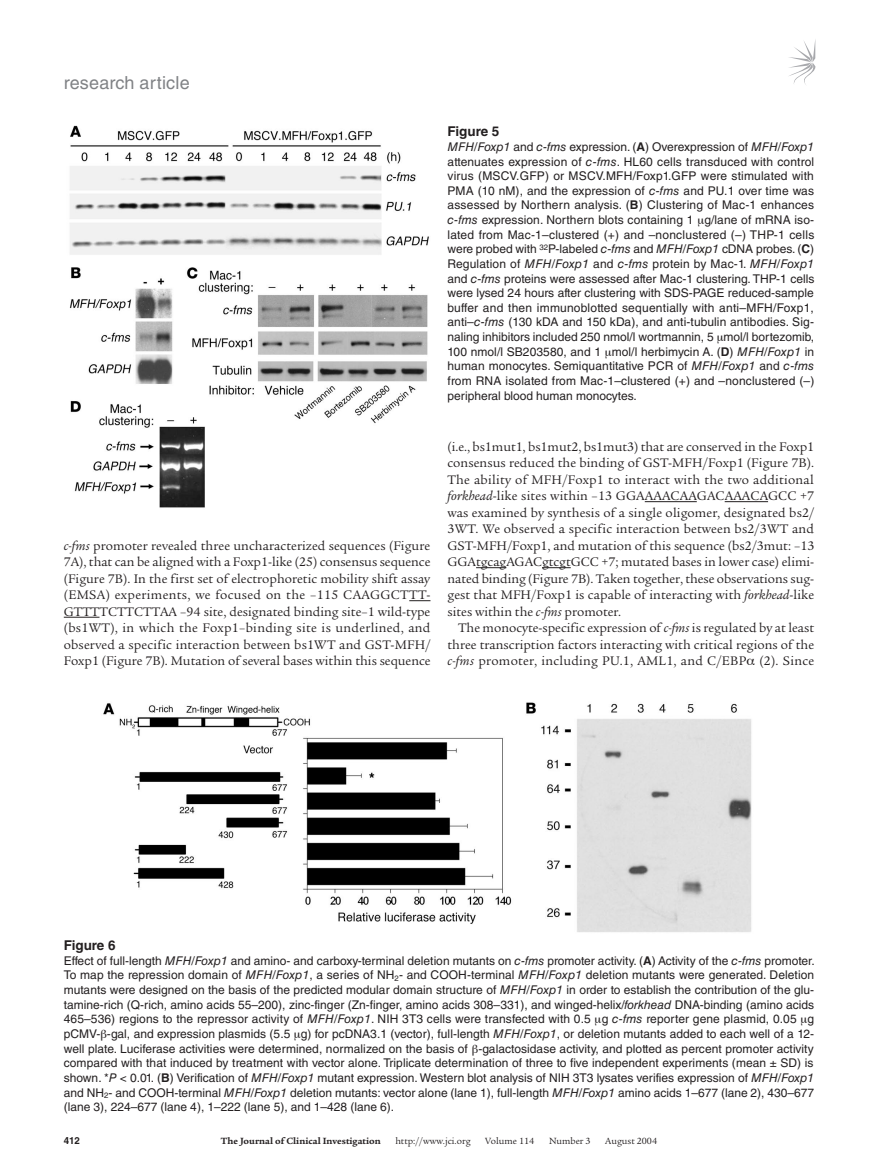
<style>
.page{position:relative;width:878px;height:1174px;background:#fff}
.page>*{position:absolute;margin:0;border:0;box-sizing:border-box;transform-origin:0 0}
.t1{font:18px "Helvetica LT Std";letter-spacing:.01em;color:#808285}
.t2{font:13.5px/16.5px "Legacy Serif Std";color:#231f20;text-align:justify}
.t3{font:700 13.5px "Helvetica LT Std";color:#231f20}
.t4{font:12px/14.7px "Helvetica LT Std";color:#231f20;text-align:justify}
.t5{font:9.75px "Legacy Serif Std";color:#231f20}
.t6{font:700 9.75px "Legacy Serif Std";color:#231f20}
.t7{font:700 9.75px "Helvetica LT Std";color:#231f20}
.s1{font-style:italic}
.s2{font-weight:700}
</style>
<div class="page">
<svg style="left:789px;top:41px;width:26px;height:44px"></svg>
<svg style="left:409px;top:600px;width:21px;height:1px"></svg>
<hr style="left:64px;top:617px;width:35px;height:1px;background:#231f20">
<hr style="left:644px;top:501px;width:52px;height:1px;background:#231f20">
<hr style="left:724px;top:501px;width:44px;height:1px;background:#231f20">
<hr style="left:476px;top:567px;width:30px;height:1px;background:#231f20">
<svg style="left:542px;top:567px;width:28px;height:1px"></svg>
<img style="left:69px;top:125px;width:360px;height:383px">
<img style="left:103px;top:702px;width:649px;height:230px">
<h1 class="t1" style="left:64px;top:72px;width:127px">research article</h1>
<p class="t3" style="left:447px;top:123px;width:53px">Figure 5</p>
<p class="t4" style="left:447px;top:139px;width:368px"><span class="s1">MFH/Foxp1</span> and <span class="s1">c-fms</span> expression. (<span class="s2">A</span>) Overexpression of <span class="s1">MFH/Foxp1 </span>attenuates expression of <span class="s1">c-fms</span>. HL60 cells transduced with control virus (MSCV.GFP) or MSCV.MFH/Foxp1.GFP were stimulated with PMA (10 nM), and the expression of <span class="s1">c-fms</span> and PU.1 over time was assessed by Northern analysis. (<span class="s2">B</span>) Clustering of Mac-1 enhances <span class="s1">c-fms</span> expression. Northern blots containing 1 g/lane of mRNA iso&shy;lated from Mac-1–clustered (+) and –nonclustered (–) THP-1 cells were probed with <sup>32</sup>P-labeled <span class="s1">c-fms</span> and <span class="s1">MFH/Foxp1</span> cDNA probes. (<span class="s2">C</span>)<br>Regulation of <span class="s1">MFH/Foxp1</span> and <span class="s1">c-fms</span> protein by Mac-1. <span class="s1">MFH/Foxp1 </span>and <span class="s1">c-fms</span> proteins were assessed after Mac-1 clustering. THP-1 cells were lysed 24 hours after clustering with SDS-PAGE reduced-sample buffer and then immunoblotted sequentially with anti–MFH/Foxp1, anti–<span class="s1">c-fms</span> (130 kDA and 150 kDa), and anti-tubulin antibodies. Sig&shy;naling inhibitors included 250 nmol/l wortmannin, 5 mol/l bortezomib, 100 nmol/l SB203580, and 1 mol/l herbimycin A. (<span class="s2">D</span>) <span class="s1">MFH/Foxp1</span> in human monocytes. Semiquantitative PCR of <span class="s1">MFH/Foxp1</span> and <span class="s1">c-fms </span>from RNA isolated from Mac-1–clustered (+) and –nonclustered (–) peripheral blood human monocytes.</p>
<p class="t2" style="left:64px;top:537px;width:368px"><span class="s1">c-fms</span> promoter revealed three uncharacterized sequences (Figure 7A), that can be aligned with a Foxp1-like (25) consensus sequence (Figure 7B). In the first set of electrophoretic mobility shift assay (EMSA) experiments, we focused on the –115 CAAGGCTTT-GTTTTCTTCTTAA –94 site, designated binding site–1 wild-type (bs1WT), in which the Foxp1–binding site is underlined, and observed a specific interaction between bs1WT and GST-MFH/ Foxp1 (Figure 7B). Mutation of several bases within this sequence</p>
<p class="t2" style="left:447px;top:438px;width:368px">(i.e., bs1mut1, bs1mut2, bs1mut3) that are conserved in the Foxp1 consensus reduced the binding of GST-MFH/Foxp1 (Figure 7B).<br>The ability of MFH/Foxp1 to interact with the two additional <span class="s1">forkhead</span>-like sites within –13 GGAAAACAAGACAAACAGCC +7 was examined by synthesis of a single oligomer, designated bs2/ 3WT. We observed a specific interaction between bs2/3WT and GST-MFH/Foxp1, and mutation of this sequence (bs2/3mut: –13<br>GGAtgcagAGACgtcgtGCC +7; mutated bases in lower case) elimi&shy;nated binding (Figure 7B). Taken together, these observations sug&shy;gest that MFH/Foxp1 is capable of interacting with <span class="s1">forkhead</span>-like sites within the <span class="s1">c-fms</span> promoter.</p>
<p class="t2" style="left:447px;top:620px;width:368px;text-indent:11px">The monocyte-specific expression of <span class="s1">c-fms</span> is regulated by at least three transcription factors interacting with critical regions of the <span class="s1">c-fms</span> promoter, including PU.1, AML1, and C/EBP (2). Since</p>
<p class="t3" style="left:64px;top:937px;width:53px">Figure 6</p>
<p class="t4" style="left:64px;top:953px;width:752px">Effect of full-length <span class="s1">MFH/Foxp1</span> and amino- and carboxy-terminal deletion mutants on <span class="s1">c-fms</span> promoter activity. (<span class="s2">A</span>) Activity of the <span class="s1">c-fms</span> promoter.<br>To map the repression domain of <span class="s1">MFH/Foxp1</span>, a series of NH<sub>2</sub>- and COOH-terminal <span class="s1">MFH/Foxp1</span> deletion mutants were generated. Deletion mutants were designed on the basis of the predicted modular domain structure of <span class="s1">MFH/Foxp1</span> in order to establish the contribution of the glu&shy;tamine-rich (Q-rich, amino acids 55–200), zinc-finger (Zn-finger, amino acids 308–331), and winged-helix/<span class="s1">forkhead</span> DNA-binding (amino acids 465–536) regions to the repressor activity of <span class="s1">MFH/Foxp1</span>. NIH 3T3 cells were transfected with 0.5 g <span class="s1">c-fms</span> reporter gene plasmid, 0.05 g pCMV- -gal, and expression plasmids (5.5 g) for pcDNA3.1 (vector), full-length <span class="s1">MFH/Foxp1</span>, or deletion mutants added to each well of a 12- well plate. Luciferase activities were determined, normalized on the basis of -galactosidase activity, and plotted as percent promoter activity compared with that induced by treatment with vector alone. Triplicate determination of three to five independent experiments (mean ± SD) is shown. *<span class="s1">P</span> &lt; 0.01. (<span class="s2">B</span>) Verification of <span class="s1">MFH/Foxp1</span> mutant expression. Western blot analysis of NIH 3T3 lysates verifies expression of <span class="s1">MFH/Foxp1 </span>and NH<sub>2</sub>- and COOH-terminal <span class="s1">MFH/Foxp1</span> deletion mutants: vector alone (lane 1), full-length <span class="s1">MFH/Foxp1</span> amino acids 1–677 (lane 2), 430–677 (lane 3), 224–677 (lane 4), 1–222 (lane 5), and 1–428 (lane 6).</p>
<p class="t7" style="left:64px;top:1134px;width:17px">412</p>
<p class="t6" style="left:221px;top:1135px;width:161px">The Journal of Clinical Investigation</p>
<p class="t5" style="left:395px;top:1135px;width:77px">http://www.jci.org</p>
<p class="t5" style="left:485px;top:1135px;width:50px">Volume 114</p>
<p class="t5" style="left:549px;top:1135px;width:43px">Number 3</p>
<p class="t5" style="left:605px;top:1135px;width:53px">August 2004</p>
</div>
